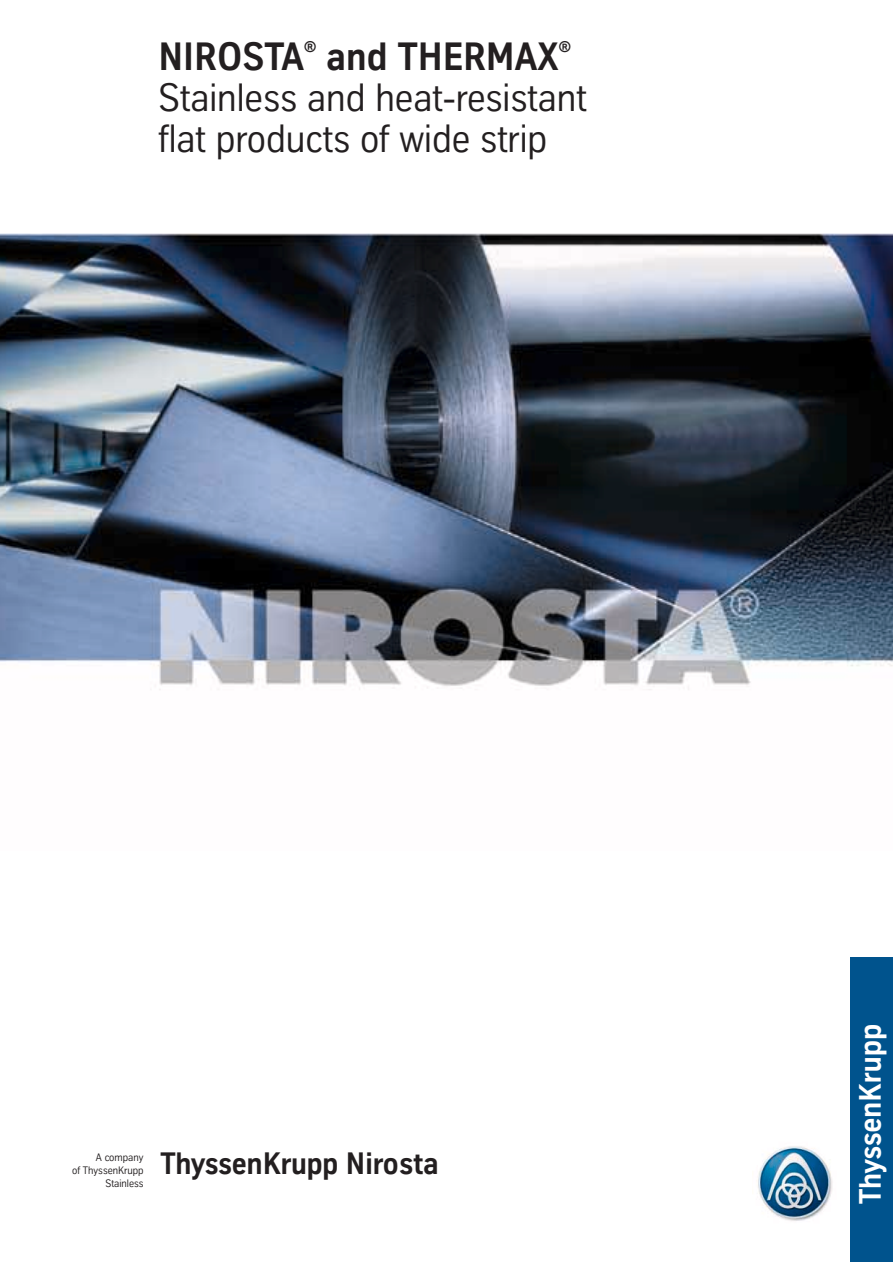
<style>
.page{position:relative;width:893px;height:1262px;background:#fff}
.page>*{position:absolute;margin:0;border:0;box-sizing:border-box;transform-origin:0 0}
.t1{font:38.25px/40.5px "TK Type";color:#231f20}
.t2{font:700 38.25px "TK Type";color:#231f20}
.t3{font:700 30px "TK Type";color:#231f20}
.t4{font:30px "TK Type Logo";color:#fff}
.t5{font:700 15px "TK Type";color:#231f20}
.t6{font:10.5px/12.8px "TK Type";color:#231f20;text-align:right}
.s1{font-family:"TK Type Logo";font-weight:400}
</style>
<div class="page">
<img style="left:0;top:234px;width:892px;height:456px">
<img style="left:758px;top:1146px;width:75px;height:75px">
<div style="left:849px;top:957px;width:43px;height:304px;background:#00538d"></div>
<p class="t2" style="left:158px;top:43px;width:147px">NIROSTA</p>
<p class="t5" style="left:304px;top:42px;width:14px">®</p>
<p class="t2" style="left:326px;top:43px;width:234px">and THERMAX</p>
<p class="t5" style="left:558px;top:42px;width:14px">®</p>
<p class="t1" style="left:158px;top:81px;width:430px">Stainless and heat-resistant flat products of wide strip</p>
<p class="t6" style="left:72px;top:1151px;width:73px">A company<br>of ThyssenKrupp<br>Stainless</p>
<p class="t3" style="left:161px;top:1152px;width:279px"><span class="s1">TK</span> Nirosta</p>
<p class="t4" style="left:859px;top:1203px;width:182px;rotate:-90deg">Tk</p>
</div>
